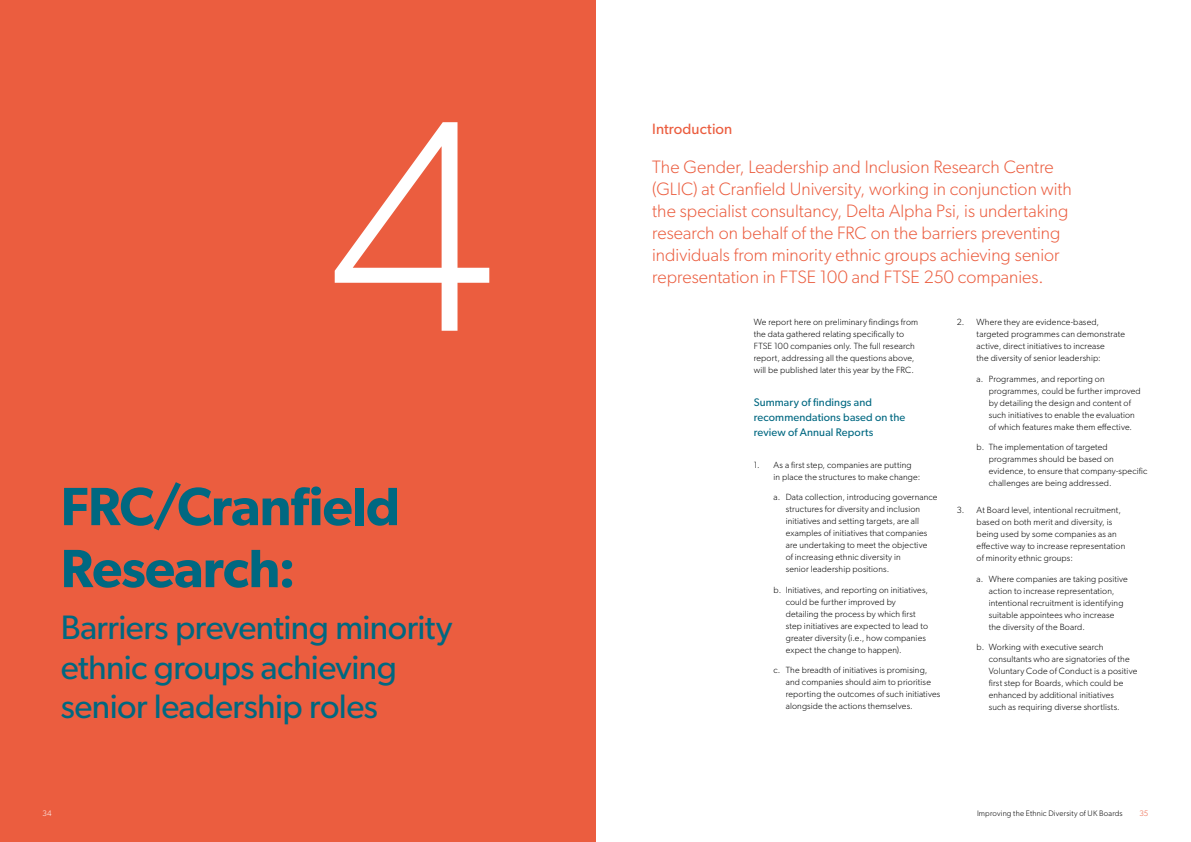
<style>
.page{position:relative;width:1191px;height:842px;background:#fff}
.page>*{position:absolute;margin:0;border:0;box-sizing:border-box;transform-origin:0 0}
.t1{font:300 300px "Gibson";color:#fff}
.t2{font:600 54px/62px "Gibson";letter-spacing:-.015em;color:#006881}
.t3{font:34px/40px "Gibson";letter-spacing:-.015em;color:#006881}
.t4{font:300 18px/22px "Gibson";letter-spacing:.005em;color:#eb5d3f}
.t5{font:15px "Gibson";letter-spacing:.005em;color:#eb5d3f}
.t6{font:11px/15px "Gibson";letter-spacing:.01em;color:#006881}
.t7{font:300 9px/12px "Gibson";letter-spacing:.015em;color:#000}
.t8{font:300 8px "Gibson";letter-spacing:.02em;color:#000}
.t9{font:300 8px "Gibson";color:#fff}
.t10{font:300 8px "Gibson";color:#eb5d3f}
</style>
<div class="page">
<div style="left:0;top:0;width:595px;height:842px;background:#eb5d3f"></div>
<h1 class="t1" style="left:327px;top:46px;width:169px">4</h1>
<h2 class="t2" style="left:61px;top:474px;width:341px">FRC/Cranfield<br>Research:</h2>
<h3 class="t3" style="left:61px;top:606px;width:393px">Barriers preventing minority ethnic groups achieving senior leadership roles</h3>
<h3 class="t5" style="left:652px;top:120px;width:82px">Introduction</h3>
<p class="t4" style="left:652px;top:155px;width:421px">The Gender, Leadership and Inclusion Research Centre (GLIC) at Cranfield University, working in conjunction with the specialist consultancy, Delta Alpha Psi, is undertaking research on behalf of the FRC on the barriers preventing individuals from minority ethnic groups achieving senior representation in FTSE 100 and FTSE 250 companies.</p>
<p class="t7" style="left:753px;top:316px;width:166px">We report here on preliminary findings from the data gathered relating specifically to FTSE 100 companies only. The full research report, addressing all the questions above, will be published later this year by the FRC.</p>
<p class="t6" style="left:753px;top:394px;width:153px">Summary of findings and recommendations based on the review of Annual Reports</p>
<p class="t7" style="left:773px;top:459px;width:148px;text-indent:-20px">1. As a first step, companies are putting in place the structures to make change:</p>
<p class="t7" style="left:785px;top:491px;width:153px;text-indent:-12px">a. Data collection, introducing governance structures for diversity and inclusion initiatives and setting targets, are all examples of initiatives that companies are undertaking to meet the objective<br>of increasing ethnic diversity in<br>senior leadership positions.</p>
<p class="t7" style="left:785px;top:584px;width:144px;text-indent:-12px">b. Initiatives, and reporting on initiatives, could be further improved by detailing the process by which first step initiatives are expected to lead to greater diversity (i.e., how companies expect the change to happen).</p>
<p class="t7" style="left:785px;top:664px;width:156px;text-indent:-12px">c. The breadth of initiatives is promising, and companies should aim to prioritise reporting the outcomes of such initiatives alongside the actions themselves.</p>
<p class="t7" style="left:976px;top:316px;width:150px;text-indent:-20px">2. Where they are evidence-based, targeted programmes can demonstrate active, direct initiatives to increase<br>the diversity of senior leadership:</p>
<p class="t7" style="left:988px;top:373px;width:153px;text-indent:-12px">a. Programmes, and reporting on programmes, could be further improved by detailing the design and content of such initiatives to enable the evaluation of which features make them effective.</p>
<p class="t7" style="left:988px;top:441px;width:160px;text-indent:-12px">b. The implementation of targeted programmes should be based on evidence, to ensure that company-specific challenges are being addressed.</p>
<p class="t7" style="left:976px;top:504px;width:150px;text-indent:-20px">3. At Board level, intentional recruitment, based on both merit and diversity, is being used by some companies as an effective way to increase representation of minority ethnic groups:</p>
<p class="t7" style="left:988px;top:572px;width:140px;text-indent:-12px">a. Where companies are taking positive action to increase representation, intentional recruitment is identifying suitable appointees who increase the diversity of the Board.</p>
<p class="t7" style="left:988px;top:641px;width:150px;text-indent:-12px">b. Working with executive search consultants who are signatories of the Voluntary Code of Conduct is a positive first step for Boards, which could be enhanced by additional initiatives<br>such as requiring diverse shortlists.</p>
<p class="t9" style="left:43px;top:808px;width:11px">34</p>
<p class="t8" style="left:977px;top:808px;width:147px">Improving the Ethnic Diversity of UK Boards</p>
<p class="t10" style="left:1139px;top:808px;width:11px">35</p>
</div>
